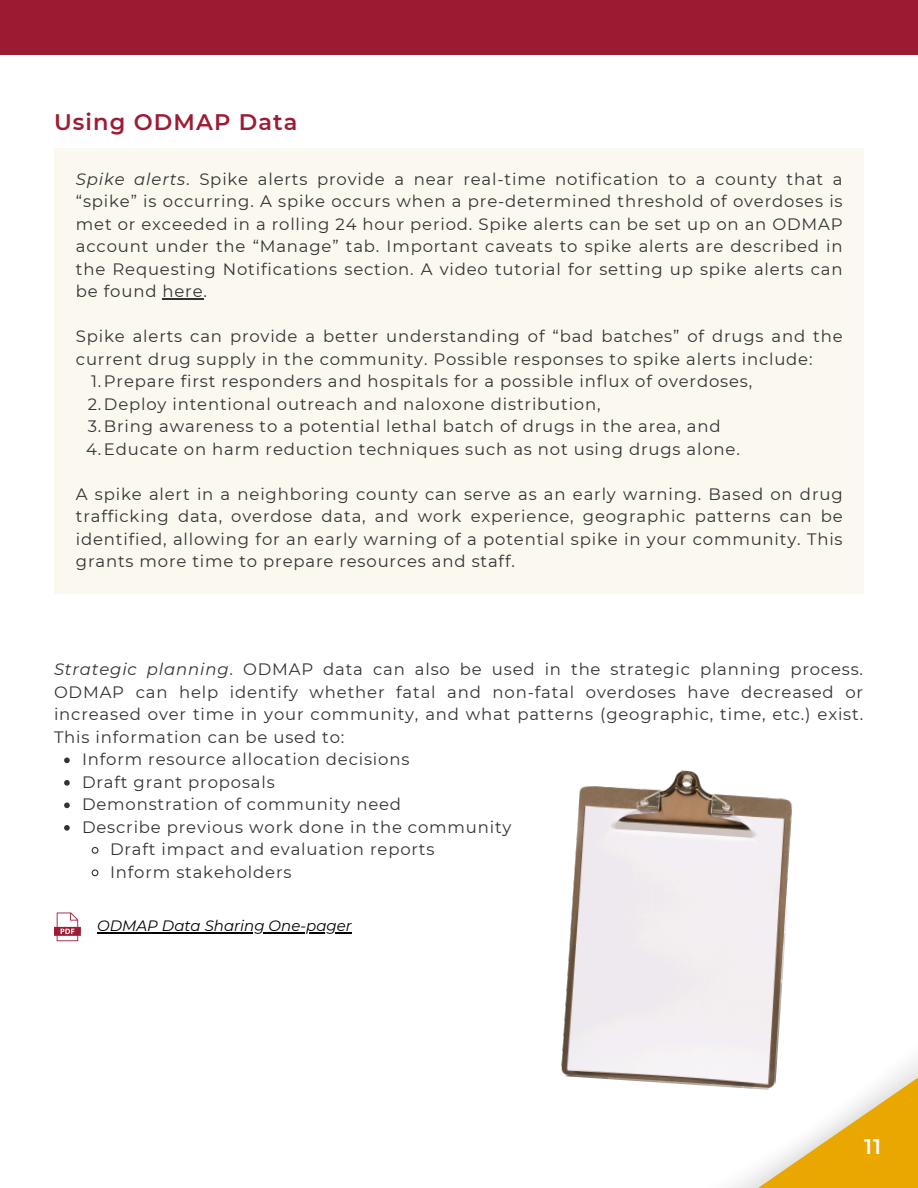
<style>
.page{position:relative;width:918px;height:1188px;background:#fff}
.page>*{position:absolute;margin:0;border:0;box-sizing:border-box;transform-origin:0 0}
.t1{font:600 22.5px "Montserrat";letter-spacing:.05em;color:#9e1b34}
.t2{font:600 21px "Montserrat";color:#fff}
.t3{font:16.5px/22.5px "Montserrat";letter-spacing:.05em;color:#333;text-align:justify}
.t4{font:italic 15px "Montserrat";color:#000}
.s1{font-style:italic}
</style>
<div class="page">
<div style="left:0;top:0;width:918px;height:55px;background:#9d1a33"></div>
<div style="left:54px;top:148px;width:810px;height:446px;background:#faf8ef"></div>
<hr style="left:162px;top:298px;width:41px;height:2px;background:#333">
<svg style="left:732px;top:1059px;width:186px;height:129px"></svg>
<img style="left:561px;top:770px;width:235px;height:320px">
<svg style="left:64px;top:758px;width:6px;height:5px"></svg>
<svg style="left:64px;top:780px;width:6px;height:6px"></svg>
<svg style="left:64px;top:803px;width:6px;height:5px"></svg>
<svg style="left:64px;top:825px;width:6px;height:6px"></svg>
<svg style="left:91px;top:847px;width:8px;height:7px"></svg>
<svg style="left:91px;top:869px;width:8px;height:8px"></svg>
<svg style="left:54px;top:913px;width:27px;height:28px"></svg>
<hr style="left:97px;top:932px;width:255px;height:1px;background:#000">
<p class="t1" style="left:54px;top:109px;width:245px">Using ODMAP Data</p>
<p class="t3" style="left:76px;top:168px;width:768px"><span class="s1">Spike alerts</span>. Spike alerts provide a near real-time notification to a county that a “spike” is occurring. A spike occurs when a pre-determined threshold of overdoses is met or exceeded in a rolling 24 hour period. Spike alerts can be set up on an ODMAP account under the “Manage” tab. Important caveats to spike alerts are described in the Requesting Notifications section. A video tutorial for setting up spike alerts can be found here.</p>
<h1 class="t3" style="left:76px;top:325px;width:768px">Spike alerts can provide a better understanding of “bad batches” of drugs and the current drug supply in the community. Possible responses to spike alerts include:</h1>
<p class="t3" style="left:91px;top:370px;width:663px">1.Prepare first responders and hospitals for a possible influx of overdoses,</p>
<p class="t3" style="left:88px;top:393px;width:514px">2.Deploy intentional outreach and naloxone distribution,</p>
<p class="t3" style="left:88px;top:415px;width:634px">3.Bring awareness to a potential lethal batch of drugs in the area, and</p>
<p class="t3" style="left:86px;top:438px;width:655px">4.Educate on harm reduction techniques such as not using drugs alone.</p>
<p class="t3" style="left:76px;top:483px;width:768px">A spike alert in a neighboring county can serve as an early warning. Based on drug trafficking data, overdose data, and work experience, geographic patterns can be identified, allowing for an early warning of a potential spike in your community. This grants more time to prepare resources and staff.</p>
<p class="t3" style="left:54px;top:658px;width:811px"><span class="s1">Strategic planning</span>. ODMAP data can also be used in the strategic planning process.<br>ODMAP can help identify whether fatal and non-fatal overdoses have decreased or increased over time in your community, and what patterns (geographic, time, etc.) exist.<br>This information can be used to:</p>
<p class="t3" style="left:82px;top:748px;width:329px">Inform resource allocation decisions</p>
<p class="t3" style="left:82px;top:771px;width:194px">Draft grant proposals</p>
<p class="t3" style="left:82px;top:793px;width:321px">Demonstration of community need</p>
<p class="t3" style="left:82px;top:816px;width:431px">Describe previous work done in the community</p>
<p class="t3" style="left:110px;top:838px;width:326px">Draft impact and evaluation reports</p>
<p class="t3" style="left:110px;top:861px;width:183px">Inform stakeholders</p>
<p class="t4" style="left:97px;top:917px;width:256px">ODMAP Data Sharing One-pager</p>
<p class="t2" style="left:864px;top:1133px;width:19px">11</p>
</div>
